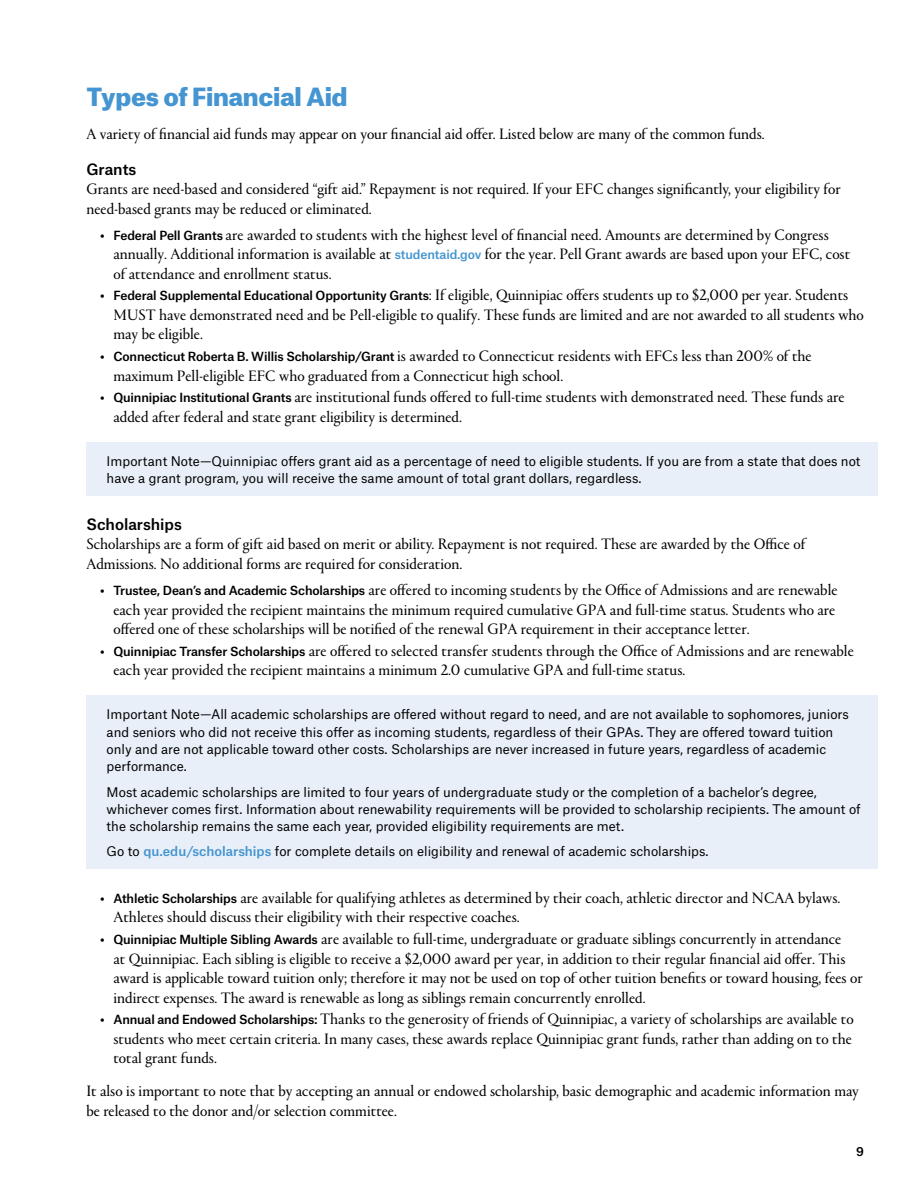
<style>
.page{position:relative;width:918px;height:1188px;background:#fff}
.page>*{position:absolute;margin:0;border:0;box-sizing:border-box;transform-origin:0 0}
.t1{font:900 24px "Atlas Grotesk";letter-spacing:-.01em;color:#4495d1}
.t2{font:15.75px/19.5px "Portrait Q";color:#000}
.t3{font:500 15px "Atlas Grotesk";color:#000}
.t4{font:12.75px/17.2px "Atlas Grotesk";color:#000}
.t5{font:500 12px "Atlas Grotesk";color:#000}
.s1{font-family:"Atlas Grotesk";font-weight:500;font-size:12.15px}
.s2{font-family:"Atlas Grotesk";font-weight:500;font-size:12.15px;color:#4495d1}
.s3{font-weight:500;color:#4495d1}
</style>
<div class="page">
<div style="left:86px;top:442px;width:792px;height:54px;background:#e9eff8"></div>
<div style="left:86px;top:696px;width:792px;height:88px;background:#e9eff8"></div>
<div style="left:86px;top:773px;width:792px;height:71px;background:#e9eff8"></div>
<div style="left:86px;top:833px;width:792px;height:36px;background:#e9eff8"></div>
<h2 class="t1" style="left:86px;top:77px;width:263px">Types of Financial Aid</h2>
<p class="t2" style="left:86px;top:124px;width:680px">A variety of financial aid funds may appear on your financial aid offer. Listed below are many of the common funds.</p>
<h3 class="t3" style="left:86px;top:157px;width:52px">Grants</h3>
<p class="t2" style="left:86px;top:179px;width:756px">Grants are need-based and considered “gift aid.” Repayment is not required. If your EFC changes significantly, your eligibility for need-based grants may be reduced or eliminated.</p>
<p class="t2" style="left:113px;top:225px;width:738px;text-indent:-13px">• <span class="s1">Federal Pell Grants</span> are awarded to students with the highest level of financial need. Amounts are determined by Congress annually. Additional information is available at <span class="s2">studentaid.gov</span> for the year. Pell Grant awards are based upon your EFC, cost of attendance and enrollment status.</p>
<p class="t2" style="left:113px;top:285px;width:752px;text-indent:-13px">• <span class="s1">Federal Supplemental Educational Opportunity Grants</span>: If eligible, Quinnipiac offers students up to $2,000 per year. Students<br>MUST have demonstrated need and be Pell-eligible to qualify. These funds are limited and are not awarded to all students who may be eligible.</p>
<p class="t2" style="left:113px;top:346px;width:700px;text-indent:-14px">• <span class="s1">Connecticut Roberta B. Willis Scholarship/Grant</span> is awarded to Connecticut residents with EFCs less than 200% of the maximum Pell-eligible EFC who graduated from a Connecticut high school.</p>
<p class="t2" style="left:113px;top:387px;width:733px;text-indent:-13px">• <span class="s1">Quinnipiac Institutional Grants</span> are institutional funds offered to full-time students with demonstrated need. These funds are added after federal and state grant eligibility is determined.</p>
<p class="t4" style="left:107px;top:451px;width:755px">Important Note—Quinnipiac offers grant aid as a percentage of need to eligible students. If you are from a state that does not have a grant program, you will receive the same amount of total grant dollars, regardless.</p>
<h3 class="t3" style="left:86px;top:512px;width:97px">Scholarships</h3>
<p class="t2" style="left:86px;top:534px;width:720px">Scholarships are a form of gift aid based on merit or ability. Repayment is not required. These are awarded by the Office of<br>Admissions. No additional forms are required for consideration.</p>
<p class="t2" style="left:113px;top:580px;width:726px;text-indent:-14px">• <span class="s1">Trustee, Dean’s and Academic Scholarships</span> are offered to incoming students by the Office of Admissions and are renewable each year provided the recipient maintains the minimum required cumulative GPA and full-time status. Students who are offered one of these scholarships will be notified of the renewal GPA requirement in their acceptance letter.</p>
<p class="t2" style="left:113px;top:640px;width:742px;text-indent:-13px">• <span class="s1">Quinnipiac Transfer Scholarships</span> are offered to selected transfer students through the Office of Admissions and are renewable each year provided the recipient maintains a minimum 2.0 cumulative GPA and full-time status.</p>
<p class="t4" style="left:107px;top:705px;width:744px">Important Note—All academic scholarships are offered without regard to need, and are not available to sophomores, juniors and seniors who did not receive this offer as incoming students, regardless of their GPAs. They are offered toward tuition only and are not applicable toward other costs. Scholarships are never increased in future years, regardless of academic performance.</p>
<p class="t4" style="left:107px;top:782px;width:756px">Most academic scholarships are limited to four years of undergraduate study or the completion of a bachelor’s degree, whichever comes first. Information about renewability requirements will be provided to scholarship recipients. The amount of the scholarship remains the same each year, provided eligibility requirements are met.</p>
<p class="t4" style="left:107px;top:842px;width:604px">Go to <span class="s3">qu.edu/scholarships</span> for complete details on eligibility and renewal of academic scholarships.</p>
<p class="t2" style="left:113px;top:888px;width:728px;text-indent:-14px">• <span class="s1">Athletic Scholarships</span> are available for qualifying athletes as determined by their coach, athletic director and NCAA bylaws.<br>Athletes should discuss their eligibility with their respective coaches.</p>
<p class="t2" style="left:113px;top:929px;width:751px;text-indent:-13px">• <span class="s1">Quinnipiac Multiple Sibling Awards</span> are available to full-time, undergraduate or graduate siblings concurrently in attendance<br>at Quinnipiac. Each sibling is eligible to receive a $2,000 award per year, in addition to their regular financial aid offer. This award is applicable toward tuition only; therefore it may not be used on top of other tuition benefits or toward housing, fees or indirect expenses. The award is renewable as long as siblings remain concurrently enrolled.</p>
<p class="t2" style="left:113px;top:1009px;width:742px;text-align:justify;text-indent:-14px">• <span class="s1">Annual and Endowed Scholarships:</span> Thanks to the generosity of friends of Quinnipiac, a variety of scholarships are available to students who meet certain criteria. In many cases, these awards replace Quinnipiac grant funds, rather than adding on to the total grant funds.</p>
<p class="t2" style="left:86px;top:1081px;width:774px">It also is important to note that by accepting an annual or endowed scholarship, basic demographic and academic information may be released to the donor and/or selection committee.</p>
<p class="t5" style="left:856px;top:1141px;width:9px">9</p>
</div>
